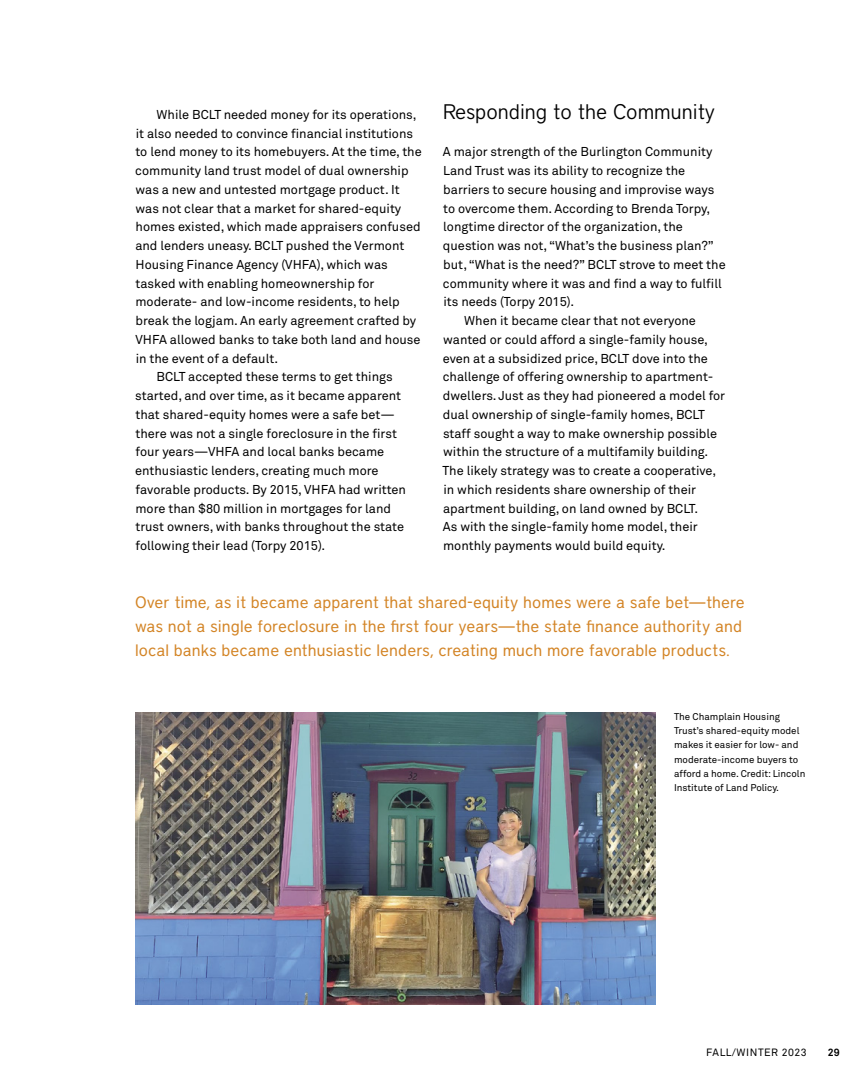
<style>
.page{position:relative;width:864px;height:1080px;background:#fff}
.page>*{position:absolute;margin:0;border:0;box-sizing:border-box;transform-origin:0 0}
.t1{font:300 21px "District";color:#000}
.t2{font:16.5px/24px "District";color:#d38425}
.t3{font:12.75px "Akkurat Pro";color:#000}
.t4{font:10.5px "Akkurat Pro";letter-spacing:.05em;color:#000}
.t5{font:700 10.5px "Akkurat Pro";color:#000}
.t6{font:9.75px/14.2px "Akkurat Pro";color:#000}
.s1{font-family:"Akkurat Pro"}
</style>
<div class="page">
<img style="left:135px;top:712px;width:521px;height:293px">
<p class="t3" style="left:157px;top:107px;width:261px">While BCLT needed money for its operations,</p>
<p class="t3" style="left:136px;top:126px;width:279px">it also needed to convince financial institutions</p>
<p class="t3" style="left:136px;top:144px;width:288px">to lend money to its homebuyers. At the time, the</p>
<p class="t3" style="left:135px;top:163px;width:275px">community land trust model of dual ownership</p>
<p class="t3" style="left:135px;top:182px;width:266px">was a new and untested mortgage product. It</p>
<p class="t3" style="left:135px;top:201px;width:267px">was not clear that a market for shared-equity</p>
<p class="t3" style="left:136px;top:219px;width:287px">homes existed, which made appraisers confused</p>
<p class="t3" style="left:135px;top:238px;width:271px">and lenders uneasy. BCLT pushed the Vermont</p>
<p class="t3" style="left:136px;top:257px;width:254px">Housing Finance Agency (VHFA), which was</p>
<p class="t3" style="left:136px;top:276px;width:240px">tasked with enabling homeownership for</p>
<p class="t3" style="left:135px;top:294px;width:266px">moderate- and low-income residents, to help</p>
<p class="t3" style="left:136px;top:313px;width:282px">break the logjam. An early agreement crafted by</p>
<p class="t3" style="left:135px;top:332px;width:287px">VHFA allowed banks to take both land and house</p>
<p class="t3" style="left:136px;top:351px;width:144px">in the event of a default.</p>
<p class="t3" style="left:157px;top:370px;width:238px">BCLT accepted these terms to get things</p>
<p class="t3" style="left:135px;top:388px;width:267px">started, and over time, as it became apparent</p>
<p class="t3" style="left:136px;top:407px;width:261px">that shared-equity homes were a safe bet—</p>
<p class="t3" style="left:136px;top:426px;width:263px">there was not a single foreclosure in the first</p>
<p class="t3" style="left:136px;top:445px;width:250px">four years—VHFA and local banks became</p>
<p class="t3" style="left:135px;top:463px;width:245px">enthusiastic lenders, creating much more</p>
<p class="t3" style="left:136px;top:482px;width:272px">favorable products. By 2015, VHFA had written</p>
<p class="t3" style="left:135px;top:501px;width:257px">more than $80 million in mortgages for land</p>
<p class="t3" style="left:136px;top:520px;width:270px">trust owners, with banks throughout the state</p>
<p class="t3" style="left:136px;top:538px;width:191px">following their lead (Torpy 2015).</p>
<h1 class="t1" style="left:443px;top:99px;width:273px">Responding to the Community</h1>
<p class="t3" style="left:443px;top:144px;width:271px">A major strength of the Burlington Community</p>
<p class="t3" style="left:443px;top:163px;width:244px">Land Trust was its ability to recognize the</p>
<p class="t3" style="left:443px;top:182px;width:273px">barriers to secure housing and improvise ways</p>
<p class="t3" style="left:443px;top:201px;width:268px">to overcome them. According to Brenda Torpy,</p>
<p class="t3" style="left:443px;top:219px;width:241px">longtime director of the organization, the</p>
<p class="t3" style="left:443px;top:238px;width:272px">question was not, “What’s the business plan?”</p>
<p class="t3" style="left:443px;top:257px;width:284px">but, “What is the need?” BCLT strove to meet the</p>
<p class="t3" style="left:443px;top:276px;width:280px">community where it was and find a way to fulfill</p>
<p class="t3" style="left:443px;top:294px;width:132px">its needs (Torpy 2015).</p>
<p class="t3" style="left:464px;top:313px;width:233px">When it became clear that not everyone</p>
<p class="t3" style="left:443px;top:332px;width:266px">wanted or could afford a single-family house,</p>
<p class="t3" style="left:443px;top:351px;width:267px">even at a subsidized price, BCLT dove into the</p>
<p class="t3" style="left:443px;top:370px;width:272px">challenge of offering ownership to apartment-</p>
<p class="t3" style="left:443px;top:388px;width:284px">dwellers. Just as they had pioneered a model for</p>
<p class="t3" style="left:443px;top:407px;width:264px">dual ownership of single-family homes, BCLT</p>
<p class="t3" style="left:443px;top:426px;width:276px">staff sought a way to make ownership possible</p>
<p class="t3" style="left:443px;top:445px;width:267px">within the structure of a multifamily building.</p>
<p class="t3" style="left:442px;top:463px;width:275px">The likely strategy was to create a cooperative,</p>
<p class="t3" style="left:443px;top:482px;width:254px">in which residents share ownership of their</p>
<p class="t3" style="left:443px;top:501px;width:257px">apartment building, on land owned by BCLT.</p>
<p class="t3" style="left:443px;top:520px;width:256px">As with the single-family home model, their</p>
<p class="t3" style="left:443px;top:538px;width:224px">monthly payments would build equity.</p>
<p class="t2" style="left:135px;top:590px;width:611px">Over time, as it became apparent that shared-equity homes were a safe bet<span class="s1">—</span>there was not a single foreclosure in the first four years<span class="s1">—</span>the state finance authority and local banks became enthusiastic lenders, creating much more favorable products.</p>
<p class="t6" style="left:674px;top:710px;width:133px">The Champlain Housing<br>Trust’s shared-equity model makes it easier for low- and moderate-income buyers to afford a home. Credit: Lincoln<br>Institute of Land Policy.</p>
<p class="t4" style="left:706px;top:1047px;width:102px">FALL/WINTER 2023</p>
<p class="t5" style="left:828px;top:1046px;width:13px">29</p>
</div>
